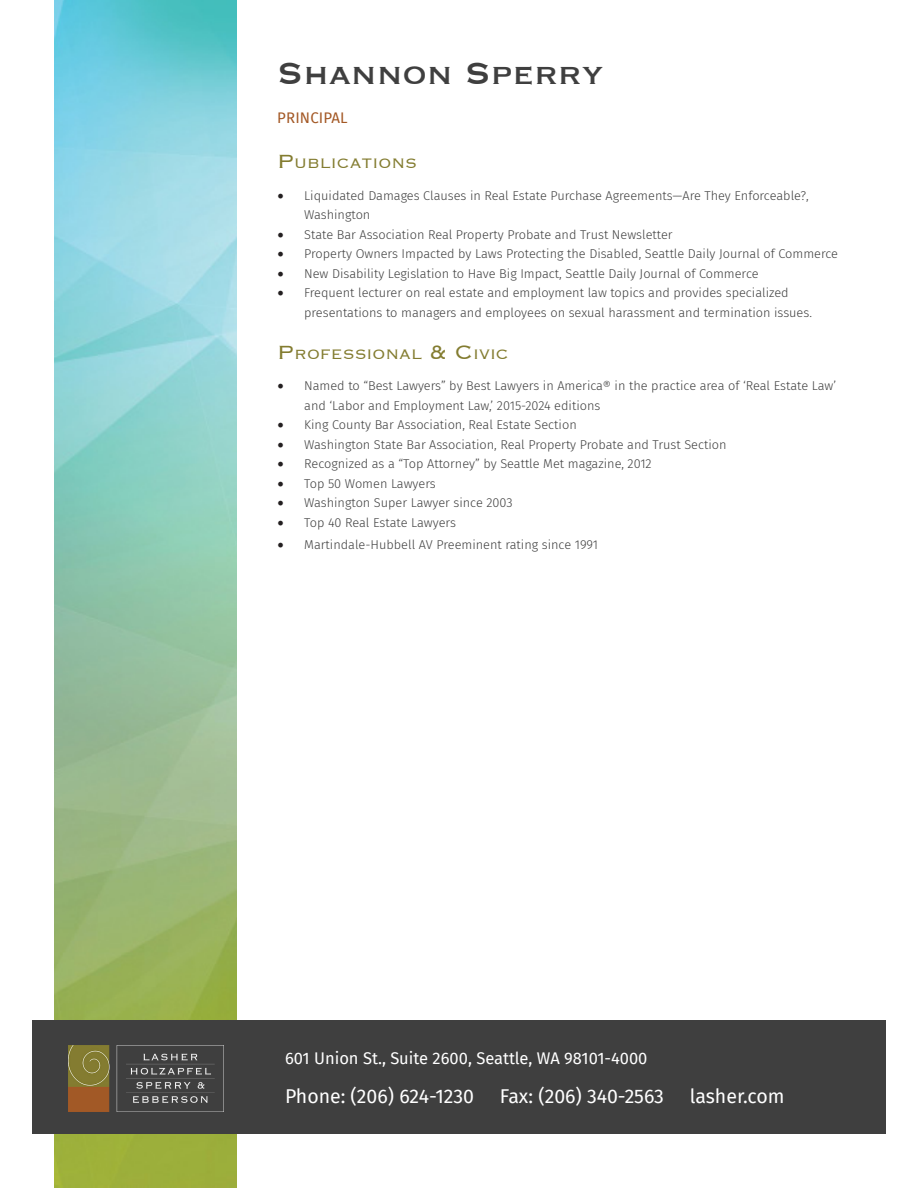
<style>
.page{position:relative;width:918px;height:1188px;background:#fff}
.page>*{position:absolute;margin:0;border:0;box-sizing:border-box;transform-origin:0 0}
.Attorney_Name{font:39px "Copperplate";color:#3f3f3f}
.t1{font:19.5px "Fira Sans";color:#fff}
.t2{font:300 17.85px "Copperplate";color:#837c30}
.t3{font:16.5px "Fira Sans";color:#fff}
.Job_Title{font:15px "Fira Sans";letter-spacing:.01em;color:#a35825}
.t4{font:300 12.75px/19.5px "Fira Sans";color:#3f3f3f}
.s1{font-size:25.5px}
.s2{font-family:"Minion Pro";font-weight:400;font-size:18px;color:#231f20}
</style>
<div class="page">
<img style="left:54px;top:0;width:183px;height:1188px">
<div style="left:32px;top:1020px;width:854px;height:114px;background:#3f3f3f"></div>
<img style="left:69px;top:1046px;width:155px;height:65px">
<p class="Attorney_Name" style="left:277px;top:48px;width:328px">Shannon Sperry</p>
<p class="Job_Title" style="left:277px;top:107px;width:72px">PRINCIPAL</p>
<p class="t2" style="left:277px;top:152px;width:141px"><span class="s1">P</span>ublications</p>
<p class="t4" style="left:304px;top:186px;width:506px;text-indent:-27px"><span class="s2">•</span> Liquidated Damages Clauses in Real Estate Purchase Agreements—Are They Enforceable?,<br>Washington</p>
<p class="t4" style="left:277px;top:225px;width:397px"><span class="s2">•</span> State Bar Association Real Property Probate and Trust Newsletter</p>
<p class="t4" style="left:277px;top:244px;width:562px"><span class="s2">•</span> Property Owners Impacted by Laws Protecting the Disabled, Seattle Daily Journal of Commerce</p>
<p class="t4" style="left:277px;top:264px;width:483px"><span class="s2">•</span> New Disability Legislation to Have Big Impact, Seattle Daily Journal of Commerce</p>
<p class="t4" style="left:304px;top:283px;width:509px;text-indent:-27px"><span class="s2">•</span> Frequent lecturer on real estate and employment law topics and provides specialized presentations to managers and employees on sexual harassment and termination issues.</p>
<p class="t2" style="left:277px;top:342px;width:233px"><span class="s1">P</span>rofessional <span class="s1">&amp; C</span> ivic</p>
<p class="t4" style="left:304px;top:376px;width:534px;text-indent:-27px"><span class="s2">•</span> Named to “Best Lawyers” by Best Lawyers in America® in the practice area of ‘Real Estate Law’ and ‘Labor and Employment Law,’ 2015-2024 editions</p>
<p class="t4" style="left:277px;top:415px;width:301px"><span class="s2">•</span> King County Bar Association, Real Estate Section</p>
<p class="t4" style="left:277px;top:435px;width:451px"><span class="s2">•</span> Washington State Bar Association, Real Property Probate and Trust Section</p>
<p class="t4" style="left:277px;top:454px;width:376px"><span class="s2">•</span> Recognized as a “Top Attorney” by Seattle Met magazine, 2012</p>
<p class="t4" style="left:277px;top:474px;width:160px"><span class="s2">•</span> Top 50 Women Lawyers</p>
<p class="t4" style="left:277px;top:493px;width:237px"><span class="s2">•</span> Washington Super Lawyer since 2003</p>
<p class="t4" style="left:277px;top:513px;width:180px"><span class="s2">•</span> Top 40 Real Estate Lawyers</p>
<p class="t4" style="left:277px;top:535px;width:323px"><span class="s2">•</span> Martindale-Hubbell AV Preeminent rating since 1991</p>
<p class="t3" style="left:285px;top:1046px;width:364px">601 Union St., Suite 2600, Seattle, WA 98101-4000</p>
<p class="t1" style="left:285px;top:1081px;width:191px">Phone: (206) 624-1230</p>
<p class="t1" style="left:500px;top:1081px;width:166px">Fax: (206) 340-2563</p>
<p class="t1" style="left:690px;top:1081px;width:96px">lasher.com</p>
</div>
